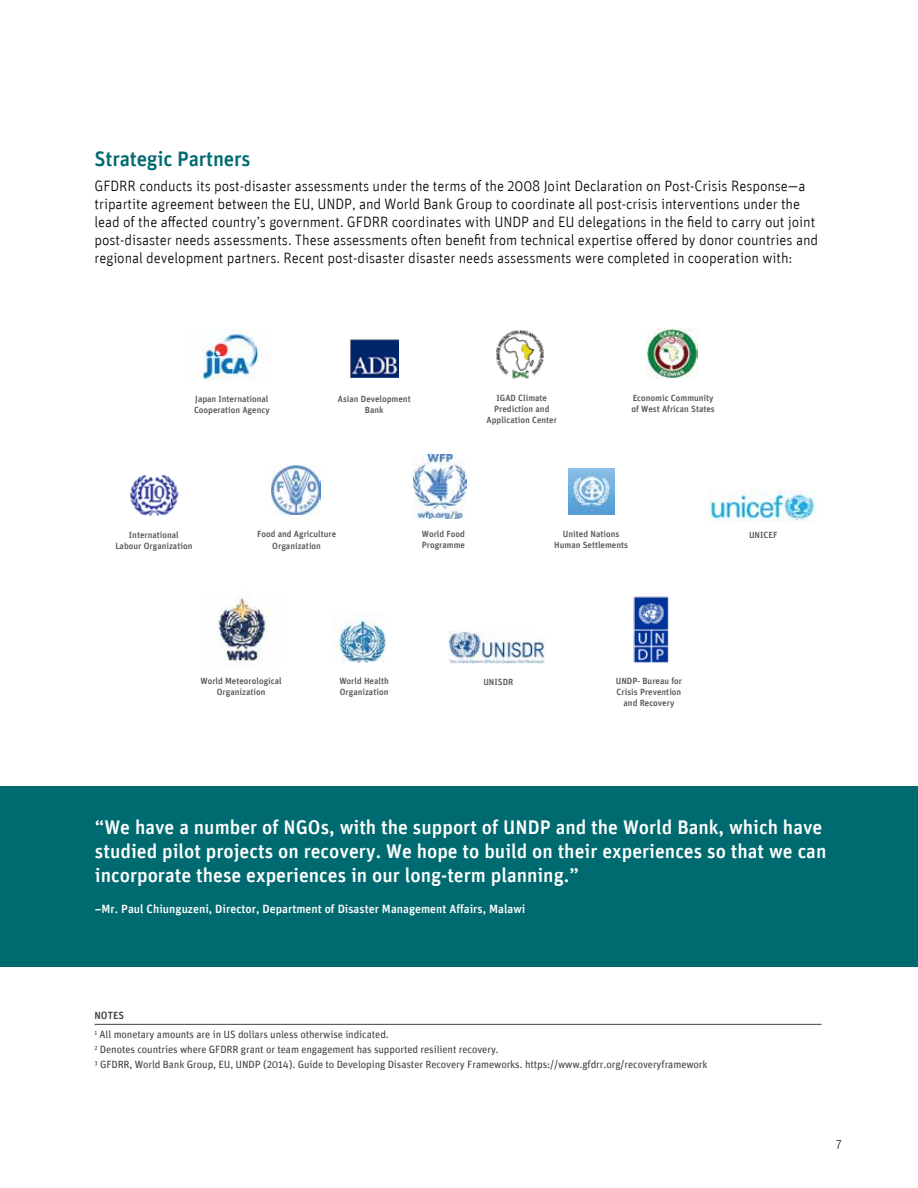
<style>
.page{position:relative;width:918px;height:1188px;background:#fff}
.page>*{position:absolute;margin:0;border:0;box-sizing:border-box;transform-origin:0 0}
.t1{font:500 21px "Unit";letter-spacing:-.01em;color:#006a71}
.t2{font:500 19.8px/23.7px "Unit";color:#fff}
.t3{font:300 15px/18px "Unit";letter-spacing:-.005em;color:#000}
.t4{font:500 12px "Unit";color:#fff}
.t5{font:300 12px "Unit";color:#000}
.t6{font:10.5px/19.4px "Unit";letter-spacing:-.01em;color:#414042}
.t7{font:500 9px/10.8px "Unit";color:#57585a;text-align:center}
.s1{font-weight:500}
</style>
<div class="page">
<hr style="left:94px;top:1024px;width:728px;height:1px;background:#414042">
<div style="left:0;top:787px;width:918px;height:180px;background:#006a71"></div>
<img style="left:351px;top:339px;width:48px;height:38px">
<img style="left:272px;top:466px;width:49px;height:49px">
<img style="left:414px;top:455px;width:53px;height:64px">
<img style="left:334px;top:614px;width:52px;height:49px">
<img style="left:634px;top:596px;width:34px;height:67px">
<img style="left:202px;top:330px;width:69px;height:50px">
<img style="left:708px;top:490px;width:108px;height:32px">
<img style="left:449px;top:631px;width:96px;height:33px">
<img style="left:496px;top:330px;width:48px;height:49px">
<img style="left:217px;top:591px;width:52px;height:76px">
<img style="left:130px;top:474px;width:49px;height:42px">
<img style="left:568px;top:468px;width:46px;height:46px">
<img style="left:647px;top:329px;width:50px;height:50px">
<h1 class="t1" style="left:94px;top:146px;width:158px">Strategic Partners</h1>
<p class="t3" style="left:94px;top:176px;width:725px">GFDRR conducts its post-disaster assessments under the terms of the 2008 Joint Declaration on Post-Crisis Response—a tripartite agreement between the EU, UNDP, and World Bank Group to coordinate all post-crisis interventions under the lead of the affected country’s government. GFDRR coordinates with UNDP and EU delegations in the field to carry out joint post-disaster needs assessments. These assessments often benefit from technical expertise offered by donor countries and regional development partners. Recent post-disaster disaster needs assessments were completed in cooperation with:</p>
<p class="t7" style="left:194px;top:393px;width:77px;text-align:left">Japan International<br>Cooperation Agency</p>
<p class="t7" style="left:338px;top:393px;width:74px;line-height:11.4px">Asian Development<br>Bank</p>
<p class="t7" style="left:487px;top:393px;width:72px">IGAD Climate<br>Prediction and<br>Application Center</p>
<p class="t7" style="left:632px;top:393px;width:85px;text-align:left">Economic Community of West African States</p>
<p class="t7" style="left:115px;top:530px;width:79px">International<br>Labour Organization</p>
<p class="t7" style="left:563px;top:529px;width:58px">United Nations</p>
<p class="t7" style="left:749px;top:529px;width:30px">UNICEF</p>
<p class="t7" style="left:257px;top:528px;width:81px;line-height:11.4px">Food and Agriculture<br>Organization</p>
<p class="t7" style="left:422px;top:529px;width:45px;text-align:left">World Food<br>Programme</p>
<p class="t7" style="left:554px;top:540px;width:75px">Human Settlements</p>
<p class="t7" style="left:200px;top:676px;width:83px">World Meteorological<br>Organization</p>
<p class="t7" style="left:339px;top:676px;width:51px;text-align:left">World Health<br>Organization</p>
<p class="t7" style="left:483px;top:676px;width:31px">UNISDR</p>
<p class="t7" style="left:616px;top:676px;width:68px">UNDP- Bureau for<br>Crisis Prevention and Recovery</p>
<h2 class="t2" style="left:95px;top:815px;width:733px">“We have a number of NGOs, with the support of UNDP and the World Bank, which have studied pilot projects on recovery. We hope to build on their experiences so that we can incorporate these experiences in our long-term planning.”</h2>
<p class="t4" style="left:95px;top:902px;width:432px">–Mr. Paul Chiunguzeni, Director, Department of Disaster Management Affairs, Malawi</p>
<p class="t6" style="left:94px;top:1005px;width:296px"><span class="s1">NOTES<br></span><sup>1</sup> All monetary amounts are in US dollars unless otherwise indicated.</p>
<p class="t6" style="left:94px;top:1042px;width:615px;line-height:15px"><sup>2</sup> Denotes countries where GFDRR grant or team engagement has supported resilient recovery.<br><sup>3</sup> GFDRR, World Bank Group, EU, UNDP (2014). Guide to Developing Disaster Recovery Frameworks. https://www.gfdrr.org/recoveryframework</p>
<p class="t5" style="left:836px;top:1137px;width:7px">7</p>
</div>
